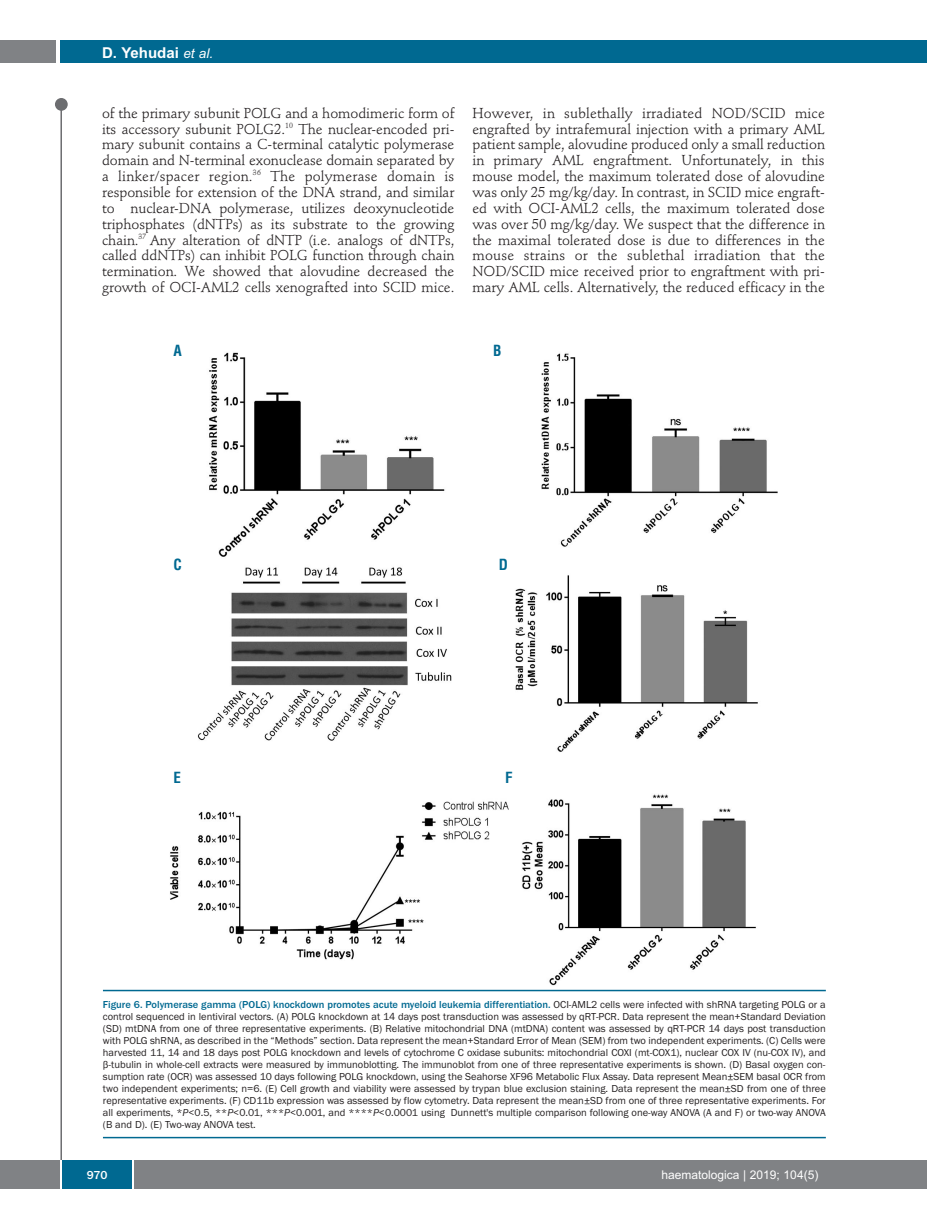
<style>
.page{position:relative;width:927px;height:1225px;background:#fff}
.page>*{position:absolute;margin:0;border:0;box-sizing:border-box;transform-origin:0 0}
.t1{font:700 15px "Arial";color:#fff}
.t2{font:700 condensed 15px "Helvetica";color:#006991}
.t3{font:14.25px/15.9px "Stempel Schneidler";letter-spacing:-.005em;color:#231f20;text-align:justify}
.t4{font:12px "Arial";color:#fff}
.t5{font:500 12px "Franklin Gothic";color:#fff}
.t6{font:10.5px/12px "Franklin Gothic";color:#231f20;text-align:justify}
.s1{font-weight:400;font-style:italic;font-size:13.5px}
.s2{font-weight:500;color:#006991}
.s3{font-style:italic}
</style>
<div class="page">
<div style="left:911px;top:40px;width:16px;height:22px;background:#006991"></div>
<div style="left:910px;top:1160px;width:17px;height:28px;background:#808285"></div>
<div style="left:55px;top:98px;width:13px;height:13px;background:#6c6d70;border-radius:50%"></div>
<hr style="left:60px;top:101px;width:2px;height:1061px;background:#6c6d70">
<div style="left:60px;top:40px;width:852px;height:22px;background:#006991"></div>
<div style="left:0;top:40px;width:56px;height:22px;background:#808285"></div>
<div style="left:0;top:1160px;width:911px;height:28px;background:#808285"></div>
<div style="left:62px;top:1160px;width:71px;height:28px;background:#006991"></div>
<hr style="left:60px;top:1160px;width:2px;height:28px;background:#fff">
<svg style="left:133px;top:1160px;width:1px;height:28px"></svg>
<img style="left:147px;top:352px;width:637px;height:640px">
<hr style="left:103px;top:989px;width:723px;height:2px;background:#006991">
<hr style="left:103px;top:1136px;width:723px;height:2px;background:#006991">
<h1 class="t1" style="left:102px;top:44px;width:113px">D. Yehudai <span class="s1">et al.</span></h1>
<p class="t3" style="left:102px;top:106px;width:354px">of the primary subunit POLG and a homodimeric form of its accessory subunit POLG2.<sup>10</sup> The nuclear-encoded pri&shy;mary subunit contains a C-terminal catalytic polymerase domain and N-terminal exonuclease domain separated by a linker/spacer region.<sup>36</sup> The polymerase domain is responsible for extension of the DNA strand, and similar to nuclear-DNA polymerase, utilizes deoxynucleotide triphosphates (dNTPs) as its substrate to the growing chain.<sup>37</sup> Any alteration of dNTP (i.e. analogs of dNTPs, called ddNTPs) can inhibit POLG function through chain termination. We showed that alovudine decreased the growth of OCI-AML2 cells xenografted into SCID mice.</p>
<p class="t3" style="left:472px;top:106px;width:354px">However, in sublethally irradiated NOD/SCID mice engrafted by intrafemural injection with a primary AML patient sample, alovudine produced only a small reduction in primary AML engraftment. Unfortunately, in this mouse model, the maximum tolerated dose of alovudine was only 25 mg/kg/day. In contrast, in SCID mice engraft&shy;ed with OCI-AML2 cells, the maximum tolerated dose was over 50 mg/kg/day. We suspect that the difference in the maximal tolerated dose is due to differences in the mouse strains or the sublethal irradiation that the NOD/SCID mice received prior to engraftment with pri&shy;mary AML cells. Alternatively, the reduced efficacy in the</p>
<h1 class="t2" style="left:174px;top:342px;width:10px">A</h1>
<h1 class="t2" style="left:493px;top:342px;width:10px">B</h1>
<h1 class="t2" style="left:174px;top:556px;width:10px">C</h1>
<h1 class="t2" style="left:174px;top:769px;width:9px">E</h1>
<h1 class="t2" style="left:499px;top:556px;width:11px">D</h1>
<h1 class="t2" style="left:505px;top:769px;width:9px">F</h1>
<p class="t6" style="left:103px;top:998px;width:724px"><span class="s2">Figure 6. Polymerase gamma (POLG) knockdown promotes acute myeloid leukemia differentiation.</span> OCI-AML2 cells were infected with shRNA targeting POLG or a control sequenced in lentiviral vectors. (A) POLG knockdown at 14 days post transduction was assessed by qRT-PCR. Data represent the mean+Standard Deviation (SD) mtDNA from one of three representative experiments. (B) Relative mitochondrial DNA (mtDNA) content was assessed by qRT-PCR 14 days post transduction with POLG shRNA, as described in the “Methods” section. Data represent the mean+Standard Error of Mean (SEM) from two independent experiments. (C) Cells were harvested 11, 14 and 18 days post POLG knockdown and levels of cytochrome C oxidase subunits: mitochondrial COXI (mt-COX1), nuclear COX IV (nu-COX IV), and β-tubulin in whole-cell extracts were measured by immunoblotting. The immunoblot from one of three representative experiments is shown. (D) Basal oxygen con&shy;sumption rate (OCR) was assessed 10 days following POLG knockdown, using the Seahorse XF96 Metabolic Flux Assay. Data represent Mean±SEM basal OCR from two independent experiments; n=6. (E) Cell growth and viability were assessed by trypan blue exclusion staining. Data represent the mean±SD from one of three representative experiments. (F) CD11b expression was assessed by flow cytometry. Data represent the mean±SD from one of three representative experiments. For all experiments, *<span class="s3">P</span>&lt;0.5, **<span class="s3">P</span>&lt;0.01, ***<span class="s3">P</span>&lt;0.001, and ****<span class="s3">P</span>&lt;0.0001 using Dunnett's multiple comparison following one-way ANOVA (A and F) or two-way ANOVA (B and D). (E) Two-way ANOVA test.</p>
<p class="t5" style="left:87px;top:1167px;width:22px">970</p>
<p class="t4" style="left:661px;top:1167px;width:158px">haematologica | 2019; 104(5)</p>
</div>
